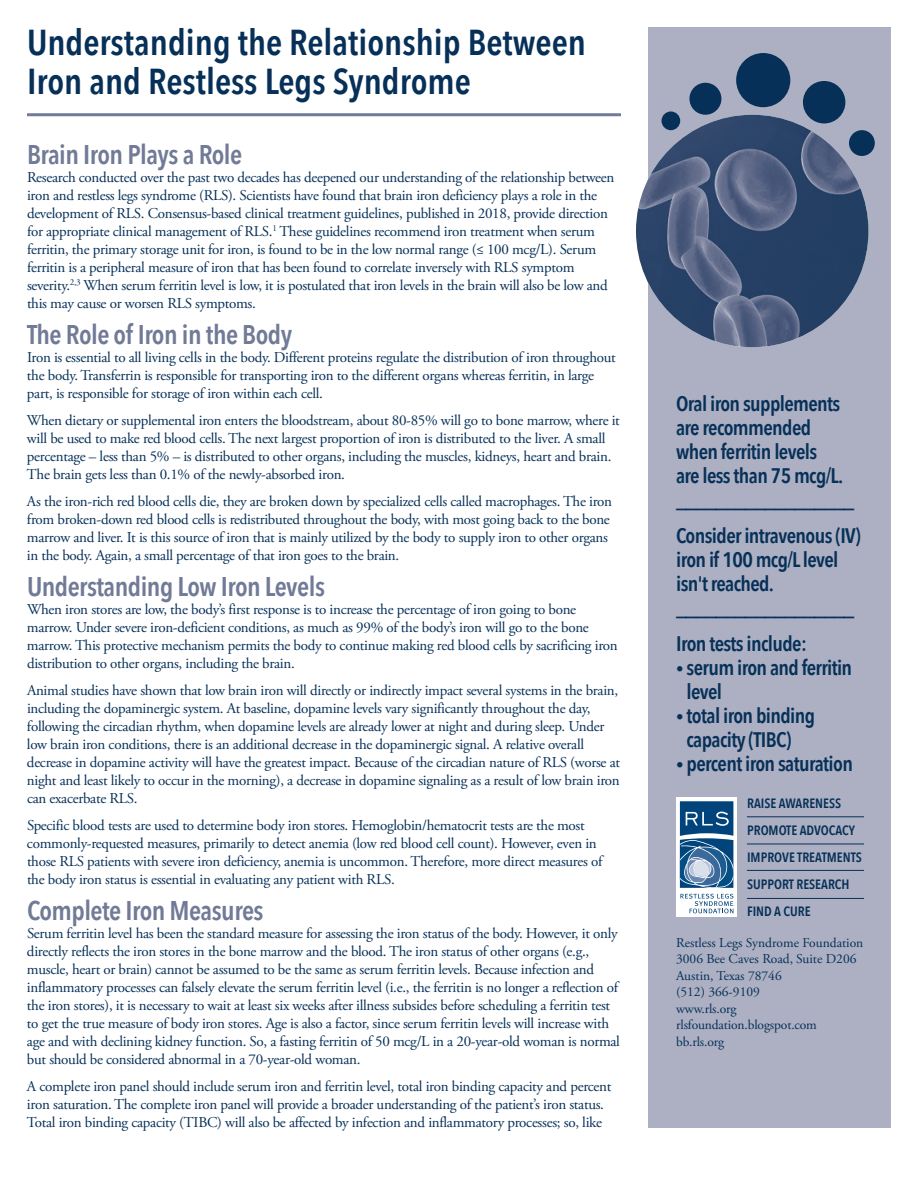
<style>
.page{position:relative;width:918px;height:1188px;background:#fff}
.page>*{position:absolute;margin:0;border:0;box-sizing:border-box;transform-origin:0 0}
.t1{font:600 36px/39px "Avenir Next Condensed";color:#073058}
.t2{font:600 27px "Avenir Next Condensed";letter-spacing:-.02em;color:#717a96}
.t3{font:600 21px/24px "Avenir Next Condensed";letter-spacing:-.03em;color:#073058}
.t4{font:15px/18px "Adobe Garamond Pro";letter-spacing:-.02em;color:#073058}
.t5{font:13.5px/16.5px "Adobe Garamond Pro";color:#073058}
.t6{font:600 13.5px/27px "Avenir Next Condensed";color:#073058}
.s1{font-size:15px}
</style>
<div class="page">
<div style="left:648px;top:27px;width:243px;height:1101px;background:#acb0c2"></div>
<img style="left:636px;top:115px;width:232px;height:232px;border-radius:50%">
<hr style="left:27px;top:113px;width:594px;height:3px;background:#717a96">
<div style="left:662px;top:111px;width:18px;height:19px;background:#073058;border-radius:50%"></div>
<div style="left:689px;top:83px;width:32px;height:32px;background:#073058;border-radius:50%"></div>
<div style="left:736px;top:53px;width:54px;height:54px;background:#073058;border-radius:50%"></div>
<div style="left:803px;top:81px;width:42px;height:42px;background:#073058;border-radius:50%"></div>
<div style="left:849px;top:130px;width:26px;height:26px;background:#073058;border-radius:50%"></div>
<div style="left:676px;top:798px;width:61px;height:119px;background:linear-gradient(to right,#fff,#fff)"></div>
<svg style="left:680px;top:894px;width:53px;height:19px"></svg>
<svg style="left:680px;top:801px;width:53px;height:87px;background:#44759f"></svg>
<hr style="left:747px;top:817px;width:117px;height:1px;background:#073058">
<hr style="left:747px;top:844px;width:117px;height:1px;background:#073058">
<hr style="left:747px;top:870px;width:117px;height:1px;background:#073058">
<hr style="left:747px;top:898px;width:117px;height:1px;background:#073058">
<h1 class="t1" style="left:27px;top:24px;width:561px">Understanding the Relationship Between<br>Iron and Restless Legs Syndrome</h1>
<h2 class="t2" style="left:27px;top:137px;width:217px">Brain Iron Plays a Role</h2>
<p class="t4" style="left:27px;top:170px;width:589px">Research conducted over the past two decades has deepened our understanding of the relationship between iron and restless legs syndrome (RLS). Scientists have found that brain iron deficiency plays a role in the development of RLS. Consensus-based clinical treatment guidelines, published in 2018, provide direction for appropriate clinical management of RLS.<sup>1</sup> These guidelines recommend iron treatment when serum ferritin, the primary storage unit for iron, is found to be in the low normal range (≤ 100 mcg/L). Serum ferritin is a peripheral measure of iron that has been found to correlate inversely with RLS symptom severity.<sup>2,3</sup> When serum ferritin level is low, it is postulated that iron levels in the brain will also be low and this may cause or worsen RLS symptoms.</p>
<h2 class="t2" style="left:27px;top:317px;width:267px">The Role of Iron in the Body</h2>
<p class="t4" style="left:27px;top:350px;width:590px">Iron is essential to all living cells in the body. Different proteins regulate the distribution of iron throughout the body. Transferrin is responsible for transporting iron to the different organs whereas ferritin, in large part, is responsible for storage of iron within each cell.</p>
<p class="t4" style="left:27px;top:413px;width:594px">When dietary or supplemental iron enters the bloodstream, about 80-85% will go to bone marrow, where it will be used to make red blood cells. The next largest proportion of iron is distributed to the liver. A small percentage – less than 5% – is distributed to other organs, including the muscles, kidneys, heart and brain.<br>The brain gets less than 0.1% of the newly-absorbed iron.</p>
<p class="t4" style="left:27px;top:494px;width:587px">As the iron-rich red blood cells die, they are broken down by specialized cells called macrophages. The iron from broken-down red blood cells is redistributed throughout the body, with most going back to the bone marrow and liver. It is this source of iron that is mainly utilized by the body to supply iron to other organs in the body. Again, a small percentage of that iron goes to the brain.</p>
<h2 class="t2" style="left:27px;top:569px;width:300px">Understanding Low Iron Levels</h2>
<p class="t4" style="left:27px;top:602px;width:592px">When iron stores are low, the body’s first response is to increase the percentage of iron going to bone marrow. Under severe iron-deficient conditions, as much as 99% of the body’s iron will go to the bone marrow. This protective mechanism permits the body to continue making red blood cells by sacrificing iron distribution to other organs, including the brain.</p>
<p class="t4" style="left:27px;top:683px;width:595px">Animal studies have shown that low brain iron will directly or indirectly impact several systems in the brain, including the dopaminergic system. At baseline, dopamine levels vary significantly throughout the day, following the circadian rhythm, when dopamine levels are already lower at night and during sleep. Under low brain iron conditions, there is an additional decrease in the dopaminergic signal. A relative overall decrease in dopamine activity will have the greatest impact. Because of the circadian nature of RLS (worse at night and least likely to occur in the morning), a decrease in dopamine signaling as a result of low brain iron can exacerbate RLS.</p>
<p class="t4" style="left:27px;top:818px;width:577px">Specific blood tests are used to determine body iron stores. Hemoglobin/hematocrit tests are the most commonly-requested measures, primarily to detect anemia (low red blood cell count). However, even in those RLS patients with severe iron deficiency, anemia is uncommon. Therefore, more direct measures of the body iron status is essential in evaluating any patient with RLS.</p>
<h2 class="t2" style="left:27px;top:893px;width:238px">Complete Iron Measures</h2>
<p class="t4" style="left:27px;top:926px;width:594px">Serum ferritin level has been the standard measure for assessing the iron status of the body. However, it only directly reflects the iron stores in the bone marrow and the blood. The iron status of other organs (e.g., muscle, heart or brain) cannot be assumed to be the same as serum ferritin levels. Because infection and inflammatory processes can falsely elevate the serum ferritin level (i.e., the ferritin is no longer a reflection of the iron stores), it is necessary to wait at least six weeks after illness subsides before scheduling a ferritin test to get the true measure of body iron stores. Age is also a factor, since serum ferritin levels will increase with age and with declining kidney function. So, a fasting ferritin of 50 mcg/L in a 20-year-old woman is normal but should be considered abnormal in a 70-year-old woman.</p>
<p class="t4" style="left:27px;top:1079px;width:586px">A complete iron panel should include serum iron and ferritin level, total iron binding capacity and percent iron saturation. The complete iron panel will provide a broader understanding of the patient’s iron status.<br>Total iron binding capacity (TIBC) will also be affected by infection and inflammatory processes; so, like</p>
<h3 class="t3" style="left:676px;top:393px;width:180px">Oral iron supplements are recommended when ferritin levels<br>are less than 75 mcg/L. __________________</h3>
<h3 class="t3" style="left:676px;top:525px;width:186px">Consider intravenous (IV) iron if 100 mcg/Llevel isn't reached. __________________</h3>
<h3 class="t3" style="left:676px;top:633px;width:132px">Iron tests include:</h3>
<h3 class="t3" style="left:687px;top:657px;width:167px;text-indent:-10px"><span class="s1">•</span> serum iron and ferritin level</h3>
<h3 class="t3" style="left:687px;top:705px;width:130px;text-indent:-10px"><span class="s1">•</span> total iron binding capacity (TIBC)</h3>
<h3 class="t3" style="left:676px;top:753px;width:178px"><span class="s1">•</span> percent iron saturation</h3>
<p class="t6" style="left:747px;top:790px;width:116px">RAISE AWARENESS<br>PROMOTE ADVOCACY<br>IMPROVE TREATMENTS<br>SUPPORT RESEARCH<br>FIND A CURE</p>
<p class="t5" style="left:676px;top:936px;width:189px">Restless Legs Syndrome Foundation<br>3006 Bee Caves Road, Suite D206<br>Austin, Texas 78746<br>(512) 366-9109<br>www.rls.org rlsfoundation.blogspot.com bb.rls.org</p>
</div>
